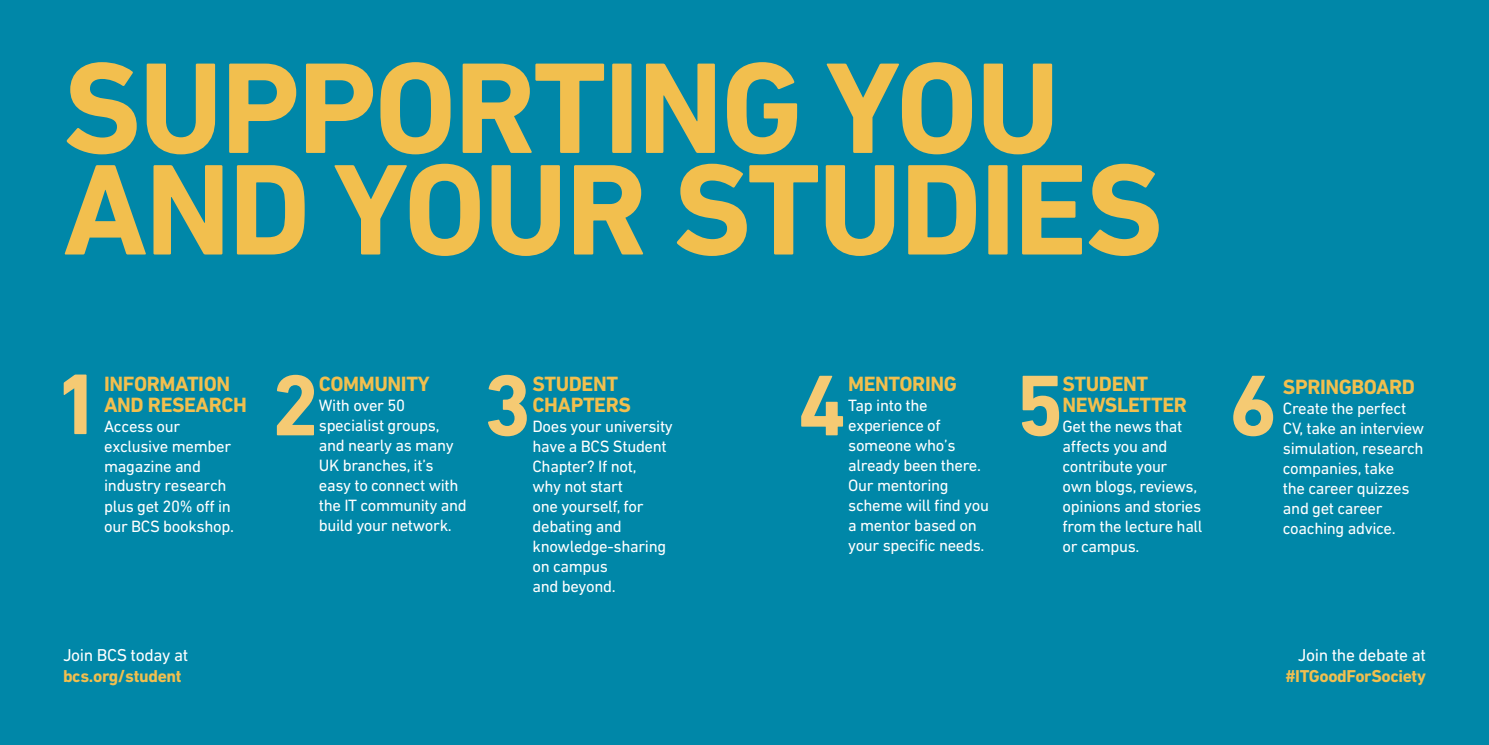
<style>
.page{position:relative;width:1489px;height:745px;background:#fff}
.page>*{position:absolute;margin:0;border:0;box-sizing:border-box;transform-origin:0 0}
.t1{font:700 131.25px/101.5px "DIN Next LT Pro";letter-spacing:-.02em;color:#f2bf4e}
.t2{font:700 87.5px "DIN Next LT Pro";color:#f5ca73}
.t3{font:700 21px/21px "DIN Next LT Pro";letter-spacing:-.02em;color:#f2bf4e}
.t4{font:700 17.5px "DIN Next LT Pro";letter-spacing:-.02em;color:#f2bf4e}
.t5{font:17.5px "DIN Next LT Pro";letter-spacing:-.02em;color:#fff}
.t6{font:16.62px/19.9px "DIN Next LT Pro";letter-spacing:-.02em;color:#fff}
</style>
<div class="page">
<div style="left:0;top:0;width:1488px;height:744px;background:#0087a8"></div>
<h1 class="t1" style="left:63px;top:57px;width:1101px">SUPPORTING YOU<br>AND YOUR STUDIES</h1>
<h2 class="t2" style="left:53px;top:353px;width:50px">1</h2>
<h2 class="t2" style="left:271px;top:354px;width:50px">2</h2>
<h2 class="t2" style="left:483px;top:354px;width:50px">3</h2>
<h2 class="t2" style="left:797px;top:354px;width:50px">4</h2>
<h2 class="t2" style="left:1015px;top:354px;width:50px">5</h2>
<h2 class="t2" style="left:1228px;top:354px;width:50px">6</h2>
<p class="t3" style="left:104px;top:373px;width:144px">INFORMATION<br>AND RESEARCH</p>
<p class="t6" style="left:104px;top:416px;width:131px">Access our exclusive member magazine and industry research plus get 20% off in our BCS bookshop.</p>
<p class="t3" style="left:319px;top:373px;width:112px">COMMUNITY</p>
<p class="t6" style="left:319px;top:395px;width:149px">With over 50 specialist groups, and nearly as many<br>UK branches, it’s easy to connect with the IT community and build your network.</p>
<p class="t3" style="left:532px;top:373px;width:100px">STUDENT<br>CHAPTERS</p>
<p class="t6" style="left:532px;top:416px;width:142px">Does your university have a BCS Student<br>Chapter? If not,<br>why not start<br>one yourself, for debating and knowledge-sharing on campus<br>and beyond.</p>
<p class="t3" style="left:848px;top:373px;width:110px">MENTORING</p>
<p class="t6" style="left:848px;top:395px;width:142px">Tap into the experience of someone who’s already been there.<br>Our mentoring scheme will find you a mentor based on your specific needs.</p>
<p class="t3" style="left:1062px;top:373px;width:126px">STUDENT<br>NEWSLETTER</p>
<p class="t6" style="left:1062px;top:416px;width:141px">Get the news that affects you and contribute your<br>own blogs, reviews, opinions and stories from the lecture hall or campus.</p>
<p class="t3" style="left:1282px;top:375px;width:134px">SPRINGBOARD</p>
<p class="t6" style="left:1282px;top:397px;width:143px">Create the perfect<br>CV, take an interview simulation, research companies, take<br>the career quizzes and get career coaching advice.</p>
<p class="t5" style="left:63px;top:644px;width:127px">Join BCS today at</p>
<p class="t4" style="left:63px;top:665px;width:120px">bcs.org/student</p>
<p class="t5" style="left:1297px;top:644px;width:130px">Join the debate at</p>
<p class="t4" style="left:1285px;top:665px;width:141px">#ITGoodForSociety</p>
</div>
